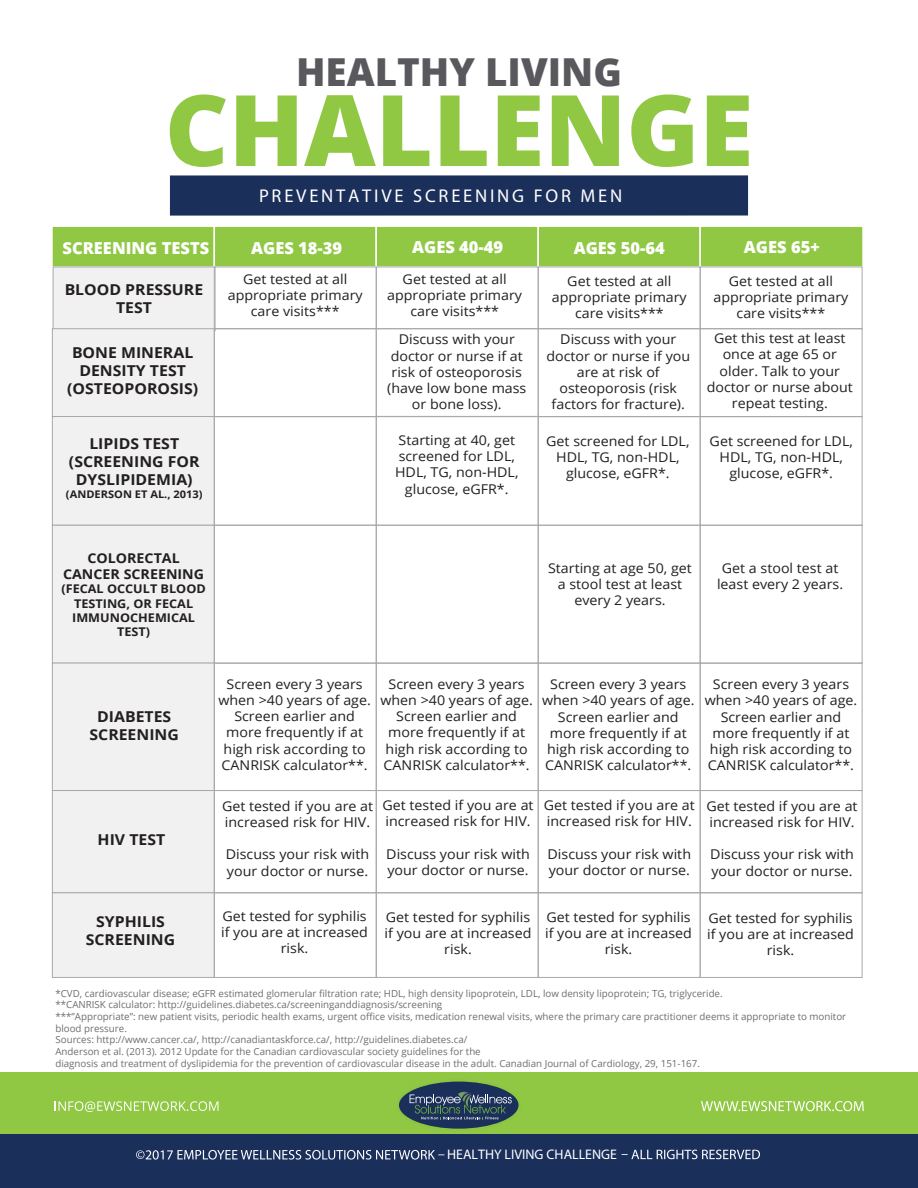
<style>
.page{position:relative;width:918px;height:1188px;background:#fff}
.page>*{position:absolute;margin:0;border:0;box-sizing:border-box;transform-origin:0 0}
.t1{font:800 98.7px "Open Sans";color:#90c844}
.t2{font:800 38.55px "Open Sans";color:#59585c}
.t3{font:18.45px "Myriad Pro";letter-spacing:.15em;color:#fff}
.t4{font:800 16.5px "Open Sans";color:#fff}
.t5{font:700 15px/18px "Open Sans";color:#231f20;text-align:center;scale:1.06 1}
.t6{font:13.95px "Myriad Pro";color:#fff}
.t7{font:13.5px/16.2px "Open Sans";color:#231f20;text-align:center;scale:1.06 1}
.t8{font:700 13.5px/16.2px "Open Sans";color:#231f20;text-align:center;scale:1.06 1}
.t9{font:700 12px/14.4px "Open Sans";color:#231f20;text-align:center;scale:1.06 1}
.t10{font:700 10.5px "Open Sans";color:#231f20;scale:1.06 1}
.t11{font:9.75px/11.7px "Open Sans";color:#6d6e71}
</style>
<div class="page">
<div style="left:170px;top:175px;width:578px;height:41px;background:#1b2f5b"></div>
<div style="left:0;top:1072px;width:918px;height:91px;background:#90c844"></div>
<div style="left:0;top:1134px;width:918px;height:54px;background:#1b2f5b"></div>
<svg style="left:136px;top:1150px;width:308px;height:10px"></svg>
<svg style="left:622px;top:1150px;width:138px;height:9px"></svg>
<svg style="left:55px;top:1101px;width:164px;height:11px"></svg>
<svg style="left:701px;top:1101px;width:163px;height:10px"></svg>
<svg style="left:399px;top:1081px;width:120px;height:48px"></svg>
<div style="left:51px;top:225px;width:164px;height:43px;background:#90c844;border:2px solid #fff"></div>
<div style="left:214px;top:225px;width:163px;height:43px;background:#90c844;border:2px solid #fff"></div>
<div style="left:376px;top:225px;width:163px;height:43px;background:#90c844;border:2px solid #fff"></div>
<div style="left:537px;top:225px;width:164px;height:43px;background:#90c844;border:2px solid #fff"></div>
<div style="left:699px;top:225px;width:165px;height:43px;background:#90c844;border:2px solid #fff"></div>
<div style="left:53px;top:267px;width:162px;height:64px;background:#f1f1f2;border:1px solid #a7a9ac"></div>
<div style="left:214px;top:267px;width:163px;height:62px;border:1px solid #a7a9ac"></div>
<div style="left:376px;top:267px;width:163px;height:62px;border:1px solid #a7a9ac"></div>
<div style="left:538px;top:267px;width:163px;height:62px;border:1px solid #a7a9ac"></div>
<div style="left:700px;top:267px;width:163px;height:62px;border:1px solid #a7a9ac"></div>
<div style="left:52px;top:328px;width:163px;height:89px;background:#f1f1f2;border:1px solid #a7a9ac"></div>
<div style="left:214px;top:328px;width:163px;height:89px;border:1px solid #a7a9ac"></div>
<div style="left:376px;top:328px;width:163px;height:89px;border:1px solid #a7a9ac"></div>
<div style="left:538px;top:328px;width:163px;height:89px;border:1px solid #a7a9ac"></div>
<div style="left:700px;top:328px;width:163px;height:89px;border:1px solid #a7a9ac"></div>
<div style="left:52px;top:416px;width:163px;height:110px;background:#f1f1f2;border:1px solid #a7a9ac"></div>
<div style="left:214px;top:416px;width:163px;height:110px;border:1px solid #a7a9ac"></div>
<div style="left:376px;top:416px;width:163px;height:110px;border:1px solid #a7a9ac"></div>
<div style="left:538px;top:416px;width:163px;height:110px;border:1px solid #a7a9ac"></div>
<div style="left:700px;top:416px;width:163px;height:110px;border:1px solid #a7a9ac"></div>
<div style="left:52px;top:525px;width:163px;height:139px;background:#f1f1f2;border:1px solid #a7a9ac"></div>
<div style="left:214px;top:525px;width:163px;height:139px;border:1px solid #a7a9ac"></div>
<div style="left:376px;top:525px;width:163px;height:139px;border:1px solid #a7a9ac"></div>
<div style="left:538px;top:525px;width:163px;height:139px;border:1px solid #a7a9ac"></div>
<div style="left:700px;top:525px;width:163px;height:139px;border:1px solid #a7a9ac"></div>
<div style="left:52px;top:663px;width:163px;height:128px;background:#f1f1f2;border:1px solid #a7a9ac"></div>
<div style="left:214px;top:663px;width:163px;height:128px;border:1px solid #a7a9ac"></div>
<div style="left:376px;top:663px;width:163px;height:128px;border:1px solid #a7a9ac"></div>
<div style="left:538px;top:663px;width:163px;height:128px;border:1px solid #a7a9ac"></div>
<div style="left:700px;top:663px;width:163px;height:128px;border:1px solid #a7a9ac"></div>
<div style="left:52px;top:790px;width:163px;height:103px;background:#f1f1f2;border:1px solid #a7a9ac"></div>
<div style="left:214px;top:790px;width:163px;height:103px;border:1px solid #a7a9ac"></div>
<div style="left:376px;top:790px;width:163px;height:103px;border:1px solid #a7a9ac"></div>
<div style="left:538px;top:790px;width:163px;height:103px;border:1px solid #a7a9ac"></div>
<div style="left:700px;top:790px;width:163px;height:103px;border:1px solid #a7a9ac"></div>
<div style="left:52px;top:892px;width:163px;height:86px;background:#f1f1f2;border:1px solid #a7a9ac"></div>
<div style="left:214px;top:892px;width:163px;height:86px;border:1px solid #a7a9ac"></div>
<div style="left:376px;top:892px;width:163px;height:86px;border:1px solid #a7a9ac"></div>
<div style="left:538px;top:892px;width:163px;height:86px;border:1px solid #a7a9ac"></div>
<div style="left:700px;top:892px;width:163px;height:86px;border:1px solid #a7a9ac"></div>
<h2 class="t2" style="left:296px;top:43px;width:327px">HEALTHY LIVING</h2>
<h1 class="t1" style="left:165px;top:55px;width:590px">CHALLENGE</h1>
<h3 class="t3" style="left:259px;top:184px;width:365px">PREVENTATIVE SCREENING FOR MEN</h3>
<p class="t4" style="left:63px;top:236px;width:148px">SCREENING TESTS</p>
<p class="t5" style="left:65px;top:281px;width:132px">BLOOD PRESSURE<br>TEST</p>
<p class="t5" style="left:67px;top:343px;width:125px">BONE MINERAL<br>DENSITY TEST (OSTEOPOROSIS)</p>
<p class="t5" style="left:69px;top:434px;width:125px">LIPIDS TEST (SCREENING FOR<br>DYSLIPIDEMIA)</p>
<p class="t10" style="left:66px;top:486px;width:130px">(ANDERSON ET AL., 2013)</p>
<p class="t4" style="left:251px;top:236px;width:92px">AGES 18-39</p>
<p class="t4" style="left:412px;top:235px;width:92px">AGES 40-49</p>
<p class="t4" style="left:574px;top:236px;width:92px">AGES 50-64</p>
<p class="t4" style="left:744px;top:235px;width:77px">AGES 65+</p>
<p class="t7" style="left:228px;top:270px;width:129px">Get tested at all appropriate primary care visits***</p>
<p class="t7" style="left:387px;top:270px;width:129px">Get tested at all appropriate primary care visits***</p>
<p class="t7" style="left:387px;top:331px;width:133px">Discuss with your doctor or nurse if at risk of osteoporosis (have low bone mass or bone loss).</p>
<p class="t7" style="left:395px;top:432px;width:118px">Starting at 40, get screened for LDL,<br>HDL, TG, non-HDL, glucose, eGFR*.</p>
<p class="t7" style="left:552px;top:272px;width:129px">Get tested at all appropriate primary care visits***</p>
<p class="t7" style="left:713px;top:272px;width:129px">Get tested at all appropriate primary care visits***</p>
<p class="t7" style="left:546px;top:331px;width:137px">Discuss with your doctor or nurse if you are at risk of osteoporosis (risk factors for fracture).</p>
<p class="t7" style="left:707px;top:330px;width:139px">Get this test at least once at age 65 or older. Talk to your doctor or nurse about repeat testing.</p>
<p class="t7" style="left:546px;top:433px;width:137px">Get screened for LDL,<br>HDL, TG, non-HDL, glucose, eGFR*.</p>
<p class="t7" style="left:710px;top:433px;width:137px">Get screened for LDL,<br>HDL, TG, non-HDL, glucose, eGFR*.</p>
<p class="t8" style="left:63px;top:549px;width:135px">COLORECTAL<br>CANCER SCREENING</p>
<p class="t9" style="left:61px;top:581px;width:138px">(FECAL OCCULT BLOOD<br>TESTING, OR FECAL<br>IMMUNOCHEMICAL<br>TEST)</p>
<p class="t7" style="left:548px;top:560px;width:137px">Starting at age 50, get a stool test at least every 2 years.</p>
<p class="t7" style="left:717px;top:560px;width:121px">Get a stool test at least every 2 years.</p>
<p class="t5" style="left:90px;top:707px;width:86px">DIABETES<br>SCREENING</p>
<p class="t5" style="left:98px;top:830px;width:65px">HIV TEST</p>
<p class="t5" style="left:86px;top:912px;width:86px">SYPHILIS<br>SCREENING</p>
<p class="t7" style="left:218px;top:676px;width:145px">Screen every 3 years when &gt;40 years of age.<br>Screen earlier and more frequently if at high risk according to<br>CANRISK calculator**.</p>
<p class="t7" style="left:380px;top:675px;width:145px">Screen every 3 years when &gt;40 years of age.<br>Screen earlier and more frequently if at high risk according to<br>CANRISK calculator**.</p>
<p class="t7" style="left:542px;top:676px;width:145px">Screen every 3 years when &gt;40 years of age.<br>Screen earlier and more frequently if at high risk according to<br>CANRISK calculator**.</p>
<p class="t7" style="left:705px;top:676px;width:145px">Screen every 3 years when &gt;40 years of age.<br>Screen earlier and more frequently if at high risk according to<br>CANRISK calculator**.</p>
<p class="t7" style="left:222px;top:797px;width:144px;text-align:left">Get tested if you are at increased risk for HIV.</p>
<p class="t7" style="left:226px;top:846px;width:137px;text-align:left">Discuss your risk with your doctor or nurse.</p>
<p class="t7" style="left:383px;top:797px;width:144px;text-align:left">Get tested if you are at increased risk for HIV.</p>
<p class="t7" style="left:386px;top:845px;width:137px;text-align:left">Discuss your risk with your doctor or nurse.</p>
<p class="t7" style="left:544px;top:797px;width:144px;text-align:left">Get tested if you are at increased risk for HIV.</p>
<p class="t7" style="left:548px;top:845px;width:137px;text-align:left">Discuss your risk with your doctor or nurse.</p>
<p class="t7" style="left:707px;top:797px;width:144px;text-align:left">Get tested if you are at increased risk for HIV.</p>
<p class="t7" style="left:710px;top:846px;width:137px;text-align:left">Discuss your risk with your doctor or nurse.</p>
<p class="t7" style="left:221px;top:908px;width:140px">Get tested for syphilis if you are at increased risk.</p>
<p class="t7" style="left:707px;top:909px;width:140px">Get tested for syphilis if you are at increased risk.</p>
<p class="t7" style="left:545px;top:908px;width:140px">Get tested for syphilis if you are at increased risk.</p>
<p class="t7" style="left:385px;top:908px;width:140px">Get tested for syphilis if you are at increased risk.</p>
<p class="t11" style="left:55px;top:987px;width:792px">*CVD, cardiovascular disease; eGFR estimated glomerular filtration rate; HDL, high density lipoprotein, LDL, low density lipoprotein; TG, triglyceride.<br>**CANRISK calculator: http://guidelines.diabetes.ca/screeninganddiagnosis/screening<br>***”Appropriate”: new patient visits, periodic health exams, urgent office visits, medication renewal visits, where the primary care practitioner deems it appropriate to monitor blood pressure.<br>Sources: http://www.cancer.ca/, http://canadiantaskforce.ca/, http://guidelines.diabetes.ca/<br>Anderson et al. (2013). 2012 Update for the Canadian cardiovascular society guidelines for the<br>diagnosis and treatment of dyslipidemia for the prevention of cardiovascular disease in the adult. Canadian Journal of Cardiology, 29, 151-167.</p>
<p class="t6" style="left:447px;top:1146px;width:171px">HEALTHY LIVING CHALLENGE</p>
</div>
